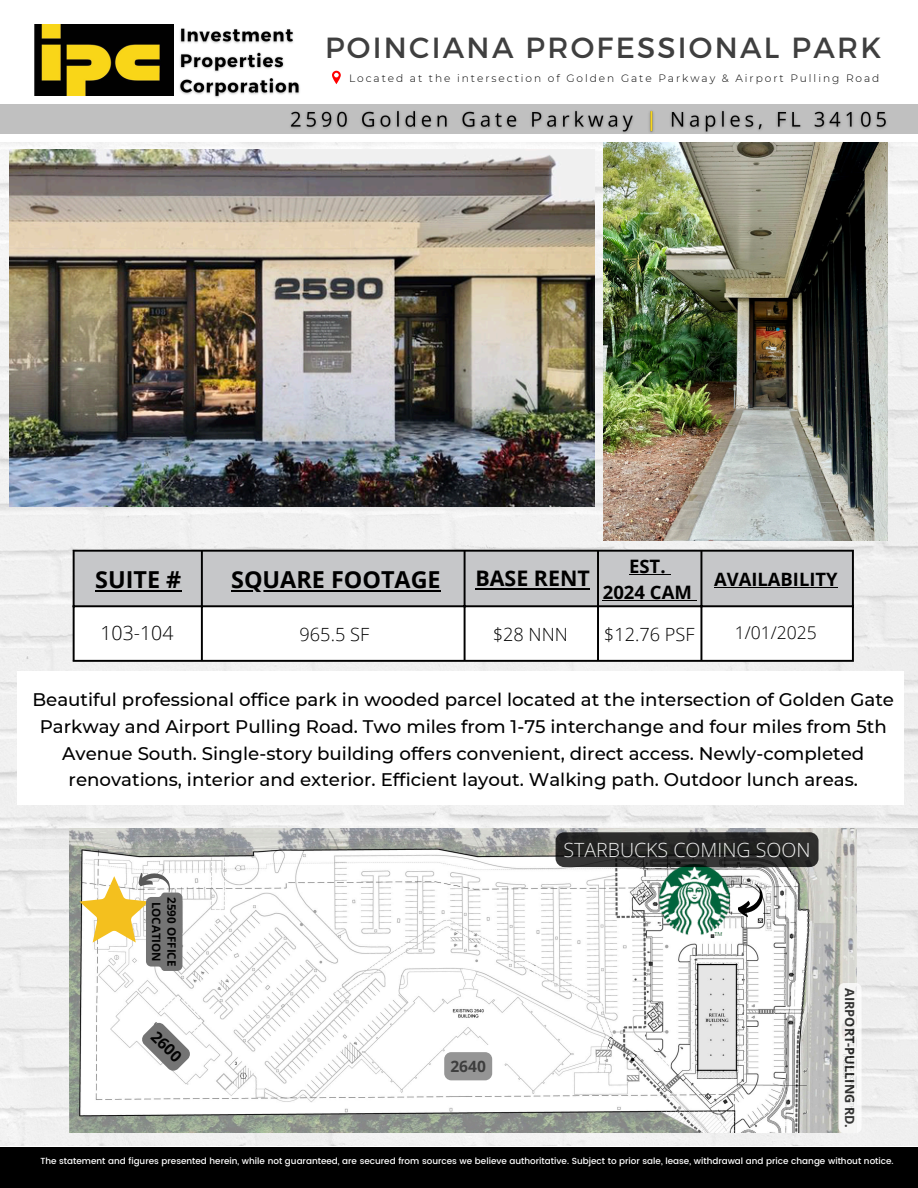
<style>
.page{position:relative;width:918px;height:1188px;background:#fff}
.page>*{position:absolute;margin:0;border:0;box-sizing:border-box;transform-origin:0 0}
.t1{font:29.1px "Montserrat";letter-spacing:.08em;color:#3f3f3f}
.t2{font:700 23.4px "Open Sans";color:#000}
.t3{font:700 21.45px "Open Sans";color:#000}
.t4{font:300 19.65px "Open Sans";color:#fff}
.t5{font:300 19.5px "Open Sans";color:#000}
.t6{font:700 18.6px/25.3px "Open Sans";color:#000;text-align:center}
.t7{font:700 18.45px "Open Sans";color:#000}
.t8{font:500 18.15px/26.7px "Montserrat";color:#000;text-align:center}
.t9{font:300 18.15px "Open Sans";color:#000}
.t10{font:300 17.55px "Open Sans";color:#000}
.t11{font:700 15.6px "Open Sans";color:#000}
.t12{font:700 12.75px "Open Sans";color:#000}
.t13{font:700 11.55px/15.5px "Open Sans";color:#000;text-align:center}
.t14{font:300 10.65px "Montserrat";letter-spacing:.18em;color:#000}
.t15{font:500 8.85px "Poppins";color:#fff}
</style>
<div class="page">
<div style="left:1px;top:1148px;width:917px;height:40px;background:#000"></div>
<img style="left:0;top:142px;width:918px;height:687px">
<div style="left:75px;top:552px;width:777px;height:48px;background:#c6c7c9"></div>
<hr style="left:73px;top:552px;width:2px;height:108px;background:#000">
<hr style="left:201px;top:552px;width:2px;height:108px;background:#000">
<hr style="left:464px;top:552px;width:2px;height:108px;background:#000">
<hr style="left:597px;top:552px;width:2px;height:108px;background:#000">
<hr style="left:700px;top:552px;width:2px;height:108px;background:#000">
<hr style="left:852px;top:552px;width:2px;height:108px;background:#000">
<hr style="left:73px;top:550px;width:781px;height:2px;background:#000">
<hr style="left:73px;top:660px;width:781px;height:2px;background:#000">
<img style="left:0;top:829px;width:918px;height:317px">
<img style="left:34px;top:24px;width:140px;height:71px">
<div style="left:0;top:104px;width:918px;height:29px;background:#c0c0c0"></div>
<svg style="left:332px;top:71px;width:9px;height:13px"></svg>
<div style="left:17px;top:671px;width:886px;height:134px;background:#fff"></div>
<img style="left:70px;top:829px;width:786px;height:303px">
<img style="left:659px;top:867px;width:70px;height:69px">
<svg style="left:738px;top:884px;width:25px;height:33px"></svg>
<img style="left:9px;top:150px;width:585px;height:356px">
<img style="left:604px;top:142px;width:283px;height:399px">
<hr style="left:95px;top:590px;width:86px;height:2px;background:#000">
<hr style="left:231px;top:590px;width:210px;height:2px;background:#000">
<hr style="left:475px;top:588px;width:59px;height:2px;background:#000">
<hr style="left:534px;top:588px;width:56px;height:2px;background:#000">
<hr style="left:629px;top:574px;width:37px;height:1px;background:#000">
<svg style="left:74px;top:600px;width:778px;height:60px"></svg>
<hr style="left:714px;top:587px;width:124px;height:1px;background:#000">
<img style="left:179px;top:28px;width:121px;height:70px">
<img style="left:285px;top:110px;width:608px;height:24px">
<div style="left:444px;top:1052px;width:48px;height:28px;background:#959595;border-radius:7px"></div>
<svg style="left:838px;top:983px;width:24px;height:150px;fill:#f6f6f4"></svg>
<svg style="left:139px;top:1020px;width:54px;height:54px"></svg>
<svg style="left:79px;top:863px;width:103px;height:108px"></svg>
<svg style="left:556px;top:832px;width:263px;height:35px;background:#282828"></svg>
<h3 class="t1" style="left:325px;top:28px;width:558px">POINCIANA PROFESSIONAL PARK</h3>
<h3 class="t14" style="left:349px;top:71px;width:532px">Located at the intersection of Golden Gate Parkway &amp; Airport Pulling Road</h3>
<p class="t2" style="left:95px;top:563px;width:88px">SUITE #</p>
<h2 class="t2" style="left:231px;top:563px;width:211px">SQUARE FOOTAGE</h2>
<h6 class="t3" style="left:475px;top:563px;width:116px">BASE RENT</h6>
<h2 class="t6" style="left:603px;top:553px;width:91px">EST.<br>2024 CAM</h2>
<h4 class="t5" style="left:101px;top:619px;width:74px">103-104</h4>
<h4 class="t9" style="left:300px;top:621px;width:71px">965.5 SF</h4>
<p class="t9" style="left:493px;top:621px;width:77px">$28 NNN</p>
<h5 class="t9" style="left:604px;top:621px;width:92px">$12.76 PSF</h5>
<h2 class="t7" style="left:714px;top:566px;width:125px">AVAILABILITY</h2>
<p class="t10" style="left:735px;top:621px;width:83px">1/01/2025</p>
<h4 class="t8" style="left:32px;top:686px;width:863px">Beautiful professional office park in wooded parcel located at the intersection of Golden Gate Parkway and Airport Pulling Road. Two miles from 1-75 interchange and four miles from 5th Avenue South. Single-story building offers convenient, direct access. Newly-completed renovations, interior and exterior. Efficient layout. Walking path. Outdoor lunch areas.</h4>
<p class="t13" style="left:180px;top:897px;width:71px;rotate:90deg">2590 OFFICE<br>LOCATION</p>
<p class="t11" style="left:162px;top:1026px;width:37px;rotate:45deg">2600</p>
<p class="t11" style="left:450px;top:1055px;width:37px">2640</p>
<p class="t4" style="left:563px;top:836px;width:249px">STARBUCKS COMING SOON</p>
<p class="t12" style="left:859px;top:988px;width:141px;rotate:90deg">AIRPORT-PULLING RD.</p>
<p class="t15" style="left:40px;top:1156px;width:855px">The statement and figures presented herein, while not guaranteed, are secured from sources we believe authoritative. Subject to prior sale, lease, withdrawal and price change without notice.</p>
</div>
